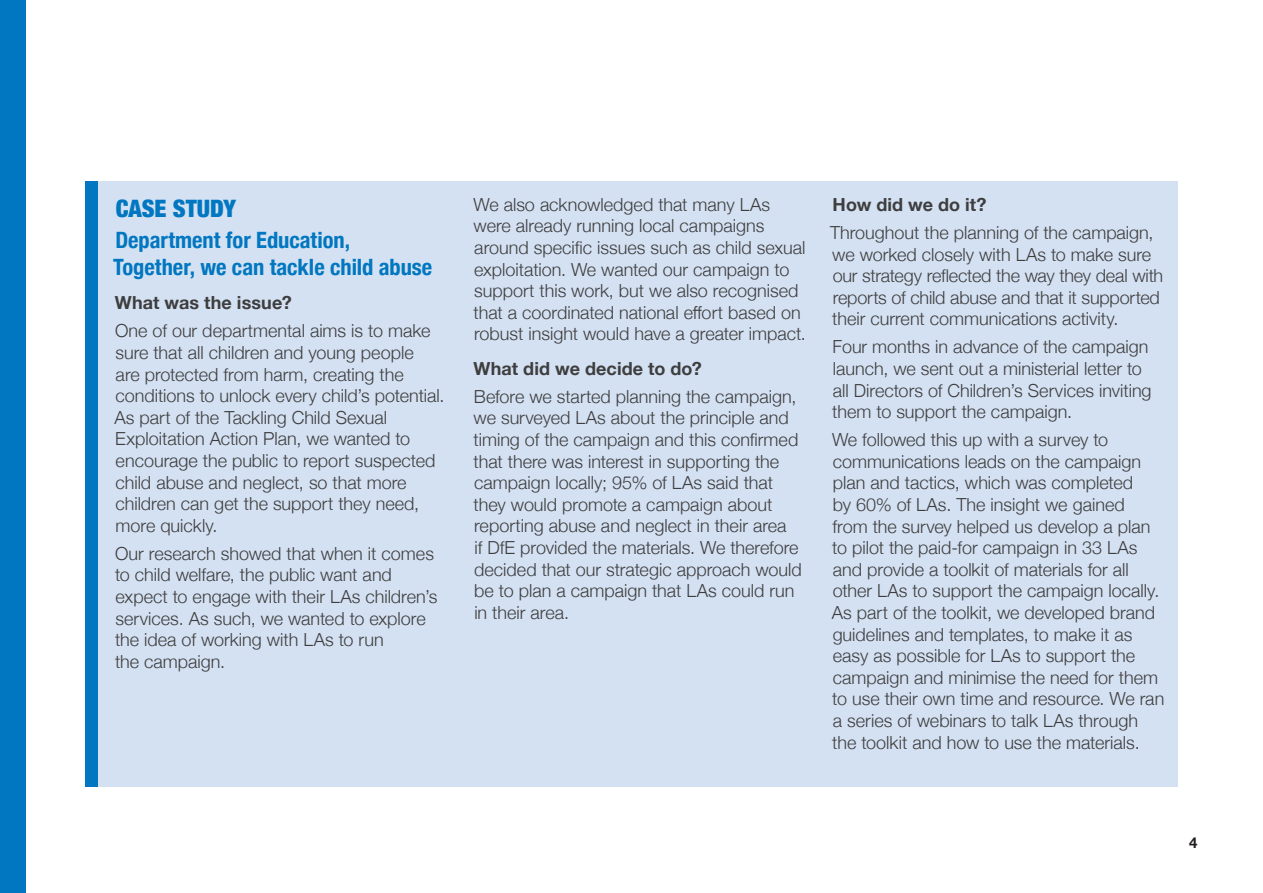
<style>
.page{position:relative;width:1263px;height:893px;background:#fff}
.page>*{position:absolute;margin:0;border:0;box-sizing:border-box;transform-origin:0 0}
.Sub-heading_2{font:900 condensed 24px "Helvetica Neue";color:#0077c0}
.Sub-heading{font:700 condensed 22.5px/27px "Helvetica Neue";color:#0077c0}
.Body_copy{font:300 18px/21.6px "Helvetica Neue";color:#3e3e3f}
.para_sub-heading{font:700 18px "Helvetica Neue";letter-spacing:.005em;color:#3e3e3f}
.t1{font:700 15px "Helvetica Neue";color:#231f20}
</style>
<div class="page">
<div style="left:0;top:0;width:26px;height:893px;background:#0077c0"></div>
<div style="left:98px;top:181px;width:1080px;height:606px;background:#d4e1f2"></div>
<div style="left:85px;top:181px;width:13px;height:606px;background:#0077c0"></div>
<p class="Sub-heading_2" style="left:116px;top:188px;width:122px">CASE STUDY</p>
<p class="Sub-heading" style="left:113px;top:225px;width:321px">Department for Education,<br>Together, we can tackle child abuse</p>
<p class="para_sub-heading" style="left:115px;top:292px;width:178px">What was the issue?</p>
<p class="Body_copy" style="left:115px;top:319px;width:331px">One of our departmental aims is to make sure that all children and young people<br>are protected from harm, creating the conditions to unlock every child’s potential.<br>As part of the Tackling Child Sexual Exploitation Action Plan, we wanted to encourage the public to report suspected child abuse and neglect, so that more children can get the support they need, more quickly.</p>
<p class="Body_copy" style="left:115px;top:541px;width:324px">Our research showed that when it comes to child welfare, the public want and expect to engage with their LAs children’s services. As such, we wanted to explore the idea of working with LAs to run<br>the campaign.</p>
<p class="Body_copy" style="left:474px;top:192px;width:334px">We also acknowledged that many LAs were already running local campaigns around specific issues such as child sexual exploitation. We wanted our campaign to support this work, but we also recognised that a coordinated national effort based on robust insight would have a greater impact.</p>
<p class="para_sub-heading" style="left:473px;top:357px;width:230px">What did we decide to do?</p>
<p class="Body_copy" style="left:474px;top:384px;width:330px">Before we started planning the campaign, we surveyed LAs about the principle and timing of the campaign and this confirmed that there was interest in supporting the campaign locally; 95% of LAs said that they would promote a campaign about reporting abuse and neglect in their area<br>if DfE provided the materials. We therefore decided that our strategic approach would be to plan a campaign that LAs could run in their area.</p>
<p class="para_sub-heading" style="left:833px;top:193px;width:155px">How did we do it?</p>
<p class="Body_copy" style="left:830px;top:220px;width:335px">Throughout the planning of the campaign, we worked closely with LAs to make sure our strategy reflected the way they deal with reports of child abuse and that it supported their current communications activity.</p>
<p class="Body_copy" style="left:832px;top:335px;width:321px">Four months in advance of the campaign launch, we sent out a ministerial letter to all Directors of Children’s Services inviting them to support the campaign.</p>
<p class="Body_copy" style="left:832px;top:428px;width:334px">We followed this up with a survey to communications leads on the campaign plan and tactics, which was completed<br>by 60% of LAs. The insight we gained<br>from the survey helped us develop a plan to pilot the paid-for campaign in 33 LAs and provide a toolkit of materials for all other LAs to support the campaign locally.<br>As part of the toolkit, we developed brand guidelines and templates, to make it as easy as possible for LAs to support the campaign and minimise the need for them to use their own time and resource. We ran a series of webinars to talk LAs through the toolkit and how to use the materials.</p>
<p class="t1" style="left:1189px;top:833px;width:10px">4</p>
</div>
